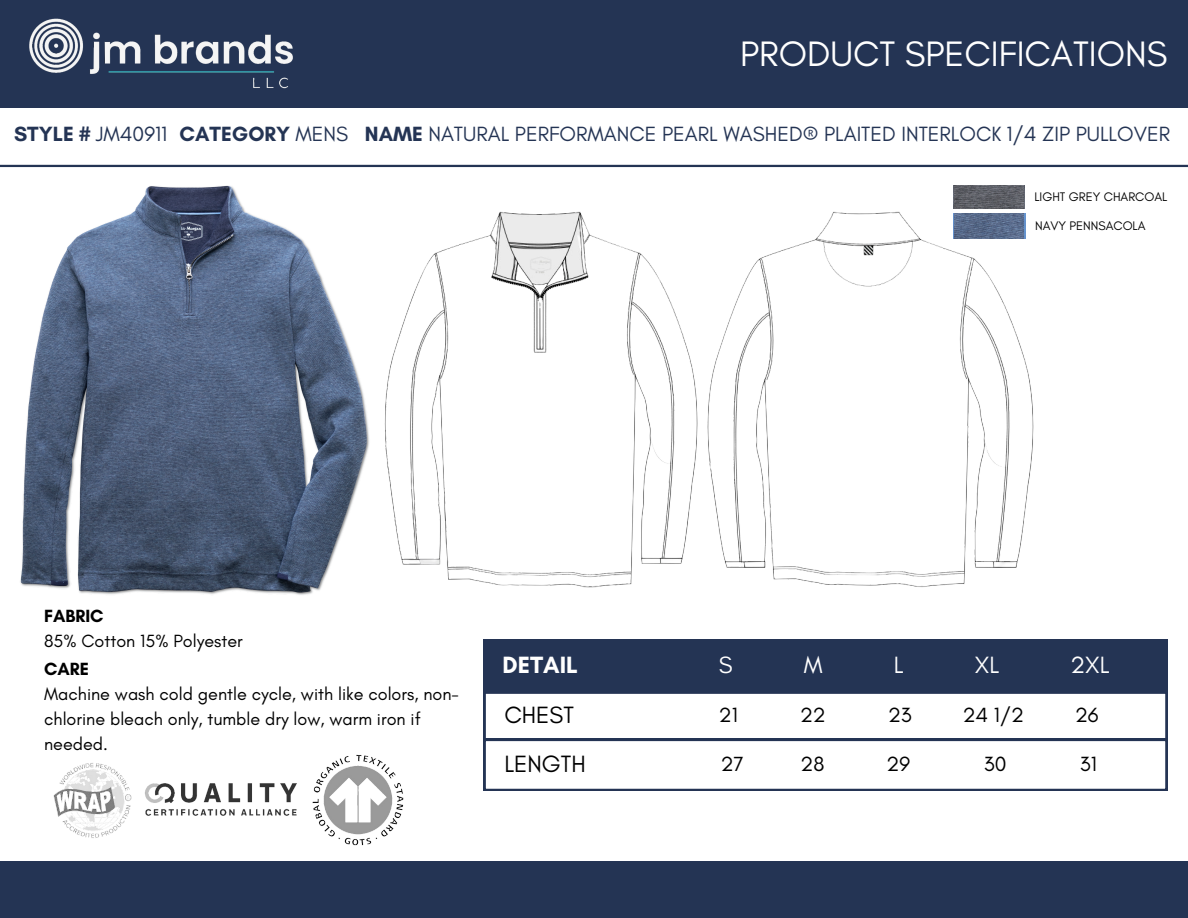
<style>
.page{position:relative;width:1188px;height:918px;background:#fff}
.page>*{position:absolute;margin:0;border:0;box-sizing:border-box;transform-origin:0 0}
.t1{font:36px "Glacial Indifference";color:#fff}
.t2{font:24px/49.2px "Glacial Indifference";color:#000}
.t3{font:24px "Glacial Indifference";color:#fff}
.t4{font:700 24px "Glacial Indifference";color:#fff}
.t5{font:21px "Glacial Indifference";color:#243454}
.t6{font:21px "Glacial Indifference";color:#000}
.t7{font:18px/24.8px "Glacial Indifference";color:#000}
.t8{font:700 18px "Glacial Indifference";color:#000}
.t9{font:12.6px "Glacial Indifference";color:#000}
.s1{font-weight:700}
</style>
<div class="page">
<div style="left:0;top:861px;width:1188px;height:57px;background:#243454"></div>
<div style="left:484px;top:639px;width:684px;height:53px;background:#243454"></div>
<svg style="left:484px;top:692px;width:683px;height:99px"></svg>
<div style="left:0;top:0;width:1188px;height:107px;background:#243454"></div>
<hr style="left:0;top:165px;width:1188px;height:2px;background:#243454">
<img style="left:29px;top:18px;width:264px;height:71px">
<img style="left:20px;top:185px;width:341px;height:410px">
<img style="left:361px;top:185px;width:673px;height:403px">
<img style="left:53px;top:763px;width:79px;height:75px">
<img style="left:145px;top:783px;width:152px;height:33px">
<img style="left:312px;top:754px;width:92px;height:92px">
<h1 class="t1" style="left:740px;top:32px;width:429px">PRODUCT SPECIFICATIONS</h1>
<p class="t5" style="left:14px;top:121px;width:1158px"><span class="s1">STYLE #</span> JM40911 <span class="s1">CATEGORY</span> MENS <span class="s1">NAME</span> NATURAL PERFORMANCE PEARL WASHED® PLAITED INTERLOCK 1/4 ZIP PULLOVER</p>
<p class="t9" style="left:1034px;top:189px;width:134px">LIGHT GREY CHARCOAL</p>
<p class="t9" style="left:1035px;top:218px;width:112px">NAVY PENNSACOLA</p>
<p class="t8" style="left:44px;top:605px;width:61px">FABRIC</p>
<p class="t7" style="left:44px;top:628px;width:200px">85% Cotton 15% Polyester</p>
<p class="t8" style="left:44px;top:658px;width:46px">CARE</p>
<p class="t7" style="left:44px;top:682px;width:416px">Machine wash cold gentle cycle, with like colors, non&shy;chlorine bleach only, tumble dry low, warm iron if needed.</p>
<h2 class="t4" style="left:502px;top:650px;width:77px">DETAIL</h2>
<h2 class="t3" style="left:719px;top:650px;width:15px">S</h2>
<h2 class="t3" style="left:804px;top:650px;width:20px">M</h2>
<h2 class="t3" style="left:894px;top:650px;width:11px">L</h2>
<h2 class="t3" style="left:975px;top:650px;width:26px">XL</h2>
<h2 class="t3" style="left:1071px;top:650px;width:41px">2XL</h2>
<h2 class="t2" style="left:504px;top:690px;width:83px">CHEST<br>LENGTH</h2>
<p class="t6" style="left:719px;top:702px;width:20px">21</p>
<p class="t6" style="left:800px;top:702px;width:27px">22</p>
<p class="t6" style="left:888px;top:702px;width:25px">23</p>
<p class="t6" style="left:963px;top:702px;width:63px">24 1/2</p>
<p class="t6" style="left:1075px;top:702px;width:25px">26</p>
<p class="t6" style="left:721px;top:751px;width:25px">27</p>
<p class="t6" style="left:801px;top:751px;width:25px">28</p>
<p class="t6" style="left:887px;top:751px;width:25px">29</p>
<p class="t6" style="left:984px;top:751px;width:24px">30</p>
<p class="t6" style="left:1080px;top:751px;width:18px">31</p>
</div>
